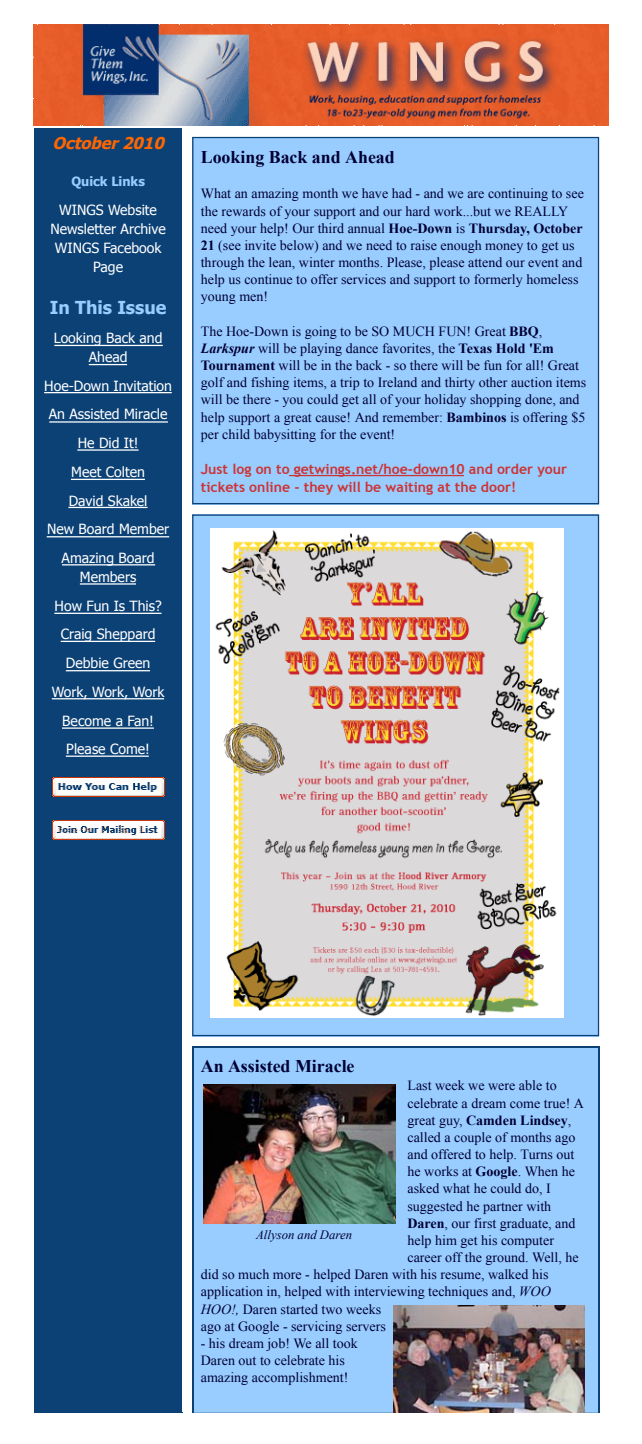
<style>
.page{position:relative;width:642px;height:1444px;background:#fff}
.page>*{position:absolute;margin:0;border:0;box-sizing:border-box;transform-origin:0 0}
.t1{font:700 17.85px "Times New Roman";color:#003}
.t2{font:700 17.85px "Tahoma";color:#9cf}
.t3{font:italic 700 16.2px "Tahoma";color:#f60}
.t4{font:14.1px/17.1px "Times New Roman";color:#003}
.t5{font:14.1px/28.7px "Tahoma";color:#fff;text-align:center}
.t6{font:700 14.1px/17.9px "Trebuchet MS";color:#c33}
.t7{font:700 14.1px "Times New Roman";color:#003}
.t8{font:italic 12.75px "Times New Roman";color:#003}
.t9{font:700 12.75px "Tahoma";color:#9cf}
.s1{font-weight:700}
.s2{font-weight:700;font-style:italic}
.s3{font-weight:400}
.s4{font-style:italic}
</style>
<div class="page">
<div style="left:34px;top:128px;width:148px;height:1284px;background:#0c4175"></div>
<div style="left:192px;top:137px;width:406px;height:367px;background:#9cf"></div>
<div style="left:192px;top:137px;width:407px;height:367px;border:1px solid #0c4175"></div>
<div style="left:192px;top:514px;width:406px;height:522px;background:#9cf"></div>
<div style="left:192px;top:1046px;width:406px;height:366px;background:#9cf"></div>
<hr style="left:192px;top:1046px;width:405px;height:1px;background:#0c4175">
<hr style="left:597px;top:1046px;width:2px;height:366px;background:#0c4175">
<hr style="left:192px;top:1047px;width:1px;height:365px;background:#0c4175">
<img style="left:204px;top:1084px;width:191px;height:139px">
<img style="left:393px;top:1305px;width:191px;height:107px">
<img style="left:34px;top:24px;width:574px;height:102px">
<hr style="left:54px;top:345px;width:109px;height:1px;background:#fff">
<hr style="left:89px;top:364px;width:38px;height:1px;background:#fff">
<hr style="left:44px;top:392px;width:128px;height:1px;background:#fff">
<hr style="left:49px;top:421px;width:119px;height:1px;background:#fff">
<hr style="left:77px;top:449px;width:61px;height:1px;background:#fff">
<hr style="left:71px;top:479px;width:74px;height:1px;background:#fff">
<hr style="left:68px;top:507px;width:79px;height:1px;background:#fff">
<hr style="left:47px;top:536px;width:122px;height:1px;background:#fff">
<hr style="left:62px;top:564px;width:93px;height:1px;background:#fff">
<hr style="left:80px;top:583px;width:56px;height:1px;background:#fff">
<hr style="left:54px;top:612px;width:107px;height:2px;background:#fff">
<hr style="left:61px;top:640px;width:94px;height:2px;background:#fff">
<hr style="left:66px;top:670px;width:84px;height:1px;background:#fff">
<hr style="left:52px;top:698px;width:112px;height:1px;background:#fff">
<hr style="left:62px;top:727px;width:92px;height:1px;background:#fff">
<hr style="left:66px;top:755px;width:83px;height:1px;background:#fff">
<img style="left:52px;top:777px;width:112px;height:19px">
<img style="left:52px;top:820px;width:112px;height:19px">
<hr style="left:289px;top:475px;width:175px;height:1px;background:#c33">
<img style="left:210px;top:528px;width:353px;height:489px">
<p class="t3" style="left:53px;top:132px;width:118px">October2010</p>
<p class="t9" style="left:71px;top:172px;width:75px">Quick Links</p>
<p class="t5" style="left:50px;top:199px;width:117px;line-height:19.2px">WINGS Website<br>Newsletter Archive<br>WINGS Facebook<br>Page</p>
<p class="t2" style="left:50px;top:295px;width:118px">In This Issue</p>
<p class="t5" style="left:54px;top:327px;width:110px;line-height:19.2px">Looking Back and<br>Ahead</p>
<p class="t5" style="left:44px;top:370px;width:129px">Hoe-Down Invitation<br>An Assisted Miracle<br>He Did It!<br>Meet Colten<br>David Skakel<br>New Board Member<br>Amazing Board</p>
<p class="t5" style="left:52px;top:562px;width:114px">Members<br>How Fun Is This?<br>Craig Sheppard<br>Debbie Green<br>Work, Work, Work<br>Become a Fan!<br>Please Come!</p>
<p class="t1" style="left:201px;top:144px;width:195px">Looking Back and Ahead</p>
<p class="t4" style="left:201px;top:185px;width:384px">What an amazing month we have had - and we are continuing to see the rewards of your support and our hard work...but we REALLY need your help! Our third annual <span class="s1">Hoe-Down</span> is <span class="s1">Thursday, October 21</span> (see invite below) and we need to raise enough money to get us through the lean, winter months. Please, please attend our event and help us continue to offer services and support to formerly homeless young men!</p>
<p class="t4" style="left:201px;top:322px;width:387px">The Hoe-Down is going to be SO MUCH FUN! Great <span class="s1">BBQ</span>, <span class="s2">Larkspur</span> will be playing dance favorites, the <span class="s1">Texas Hold 'Em Tournament</span> will be in the back - so there will be fun for all! Great golf and fishing items, a trip to Ireland and thirty other auction items will be there - you could get all of your holiday shopping done, and help support a great cause! And remember: <span class="s1">Bambinos</span> is offering $5 per child babysitting for the event!</p>
<p class="t6" style="left:201px;top:460px;width:368px">Just log on to getwings.net/hoe-down10 and order your tickets online - they will be waiting at the door!</p>
<p class="t1" style="left:201px;top:1053px;width:155px">An Assisted Miracle</p>
<p class="t4" style="left:407px;top:1076px;width:151px">Last week we were able to</p>
<p class="t4" style="left:407px;top:1094px;width:178px">celebrate a dream come true! A</p>
<p class="t7" style="left:407px;top:1110px;width:165px"><span class="s3">great guy,</span> Camden Lindsey<span class="s3">,</span></p>
<p class="t4" style="left:407px;top:1128px;width:169px">called a couple of months ago</p>
<p class="t4" style="left:407px;top:1145px;width:168px">and offered to help. Turns out</p>
<p class="t4" style="left:407px;top:1162px;width:169px">he works at <span class="s1">Google</span>. When he</p>
<p class="t4" style="left:407px;top:1179px;width:145px">asked what he could do, I</p>
<p class="t4" style="left:407px;top:1197px;width:145px">suggested he partner with</p>
<p class="t4" style="left:407px;top:1214px;width:169px"><span class="s1">Daren</span>, our first graduate, and</p>
<p class="t4" style="left:407px;top:1231px;width:148px">help him get his computer</p>
<p class="t4" style="left:407px;top:1248px;width:173px">career off the ground. Well, he</p>
<p class="t4" style="left:201px;top:1265px;width:349px">did so much more - helped Daren with his resume, walked his</p>
<p class="t4" style="left:201px;top:1282px;width:351px">application in, helped with interviewing techniques and, <span class="s4">WOO</span></p>
<p class="t4" style="left:201px;top:1300px;width:182px"><span class="s4">HOO!,</span> Daren started two weeks</p>
<p class="t4" style="left:201px;top:1317px;width:187px">ago at Google - servicing servers</p>
<p class="t4" style="left:201px;top:1334px;width:159px">- his dream job! We all took<br>Daren out to celebrate his amazing accomplishment!</p>
<p class="t8" style="left:256px;top:1226px;width:97px">Allyson and Daren</p>
</div>
